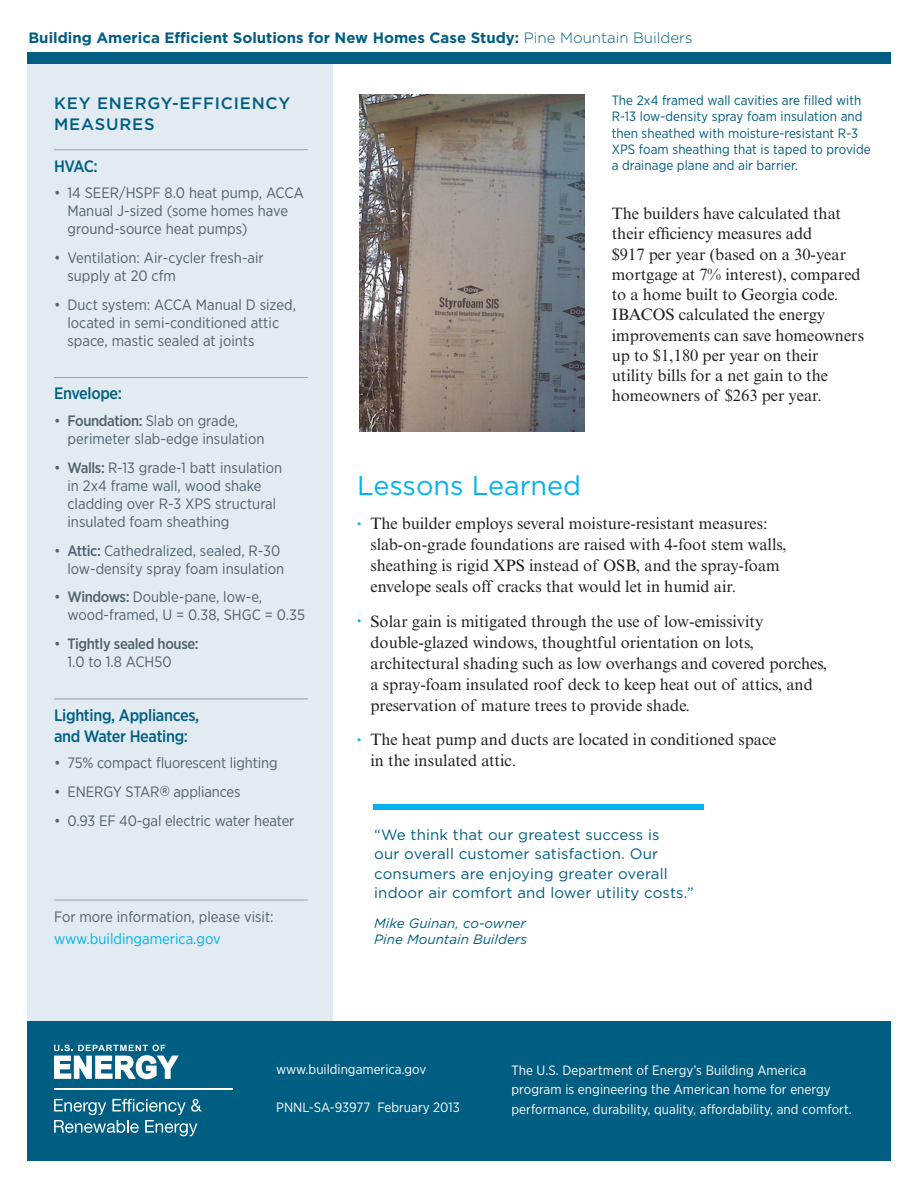
<style>
.page{position:relative;width:918px;height:1188px;background:#fff}
.page>*{position:absolute;margin:0;border:0;box-sizing:border-box;transform-origin:0 0}
.HEADER_1{font:27px "Gotham";color:#00b3ee}
.BULLET_TEXT{font:16.5px/21px "Times New Roman MT Std";color:#231f20}
.BODY{font:16.5px/20.2px "Times New Roman MT Std";color:#231f20}
.SIDEBAR_TEXT_Bold_Lt{font:500 16.5px/21px "Gotham Narrow";letter-spacing:-.02em;color:#005e82}
.SIDEBAR_HEADER{font:500 16.5px/21px "Gotham";letter-spacing:.05em;color:#005e82}
.SIDEBAR_Bullet_Text{font:15px/18px "Gotham Narrow";color:#52626f}
.HEADER_1-2{font:15px/19.5px "Gotham";letter-spacing:.01em;color:#005e82}
.t1{font:700 15px "Gotham";color:#005e82}
.SIDEBAR_TEXT_Bold_Lt-2{font:15px/21.8px "Gotham Narrow";color:#52626f}
.SIDEBAR_Bullet_Text-2{font:500 15px/18px "Gotham Narrow";letter-spacing:-.025em;color:#52626f}
.SIDEBAR_TEXT_GRAY{font:13.5px/19.5px "Gotham Narrow";letter-spacing:.005em;color:#fff}
.t2{font:13.5px/16.2px "Gotham Narrow";letter-spacing:.005em;color:#005e82}
.HEADER_1-3{font:italic 13.5px/16.2px "Gotham";color:#005e82}
.s1{font-weight:300}
.s2{font-weight:500}
.s3{font-weight:400}
.s4{font-size:28.5px}
.s5{color:#00b3ee}
.s6{font-size:12px;color:#00b3ee}
</style>
<div class="page">
<div style="left:27px;top:54px;width:306px;height:999px;background:#e1ebf1"></div>
<hr style="left:54px;top:150px;width:254px;height:1px;background:#9aa2ad">
<hr style="left:54px;top:377px;width:254px;height:1px;background:#9aa2ad">
<hr style="left:54px;top:699px;width:254px;height:1px;background:#9aa2ad">
<hr style="left:54px;top:900px;width:254px;height:1px;background:#9aa2ad">
<div style="left:373px;top:804px;width:331px;height:6px;background:#00b3ee"></div>
<img style="left:360px;top:94px;width:225px;height:338px">
<div style="left:27px;top:52px;width:864px;height:12px;background:#005e82"></div>
<div style="left:27px;top:1022px;width:864px;height:139px;background:#005e82"></div>
<svg style="left:54px;top:1045px;width:125px;height:34px"></svg>
<hr style="left:54px;top:1088px;width:179px;height:1px;background:#fff">
<svg style="left:54px;top:1099px;width:148px;height:37px"></svg>
<p class="t1" style="left:28px;top:29px;width:666px">Building America Efficient Solutions for New Homes Case Study: <span class="s1">Pine Mountain Builders</span></p>
<p class="SIDEBAR_HEADER" style="left:54px;top:93px;width:238px">KEY ENERGY-EFFICIENCY<br>MEASURES</p>
<p class="SIDEBAR_TEXT_Bold_Lt" style="left:54px;top:155px;width:45px">HVAC:</p>
<p class="SIDEBAR_Bullet_Text" style="left:68px;top:184px;width:238px;text-indent:-14px">• 14 SEER/HSPF 8.0 heat pump, ACCA<br>Manual J-sized (some homes have ground-source heat pumps)</p>
<p class="SIDEBAR_Bullet_Text" style="left:68px;top:248px;width:198px;text-indent:-14px">• Ventilation: Air-cycler fresh-air supply at 20 cfm</p>
<p class="SIDEBAR_Bullet_Text" style="left:68px;top:295px;width:230px;text-indent:-14px">• Duct system: ACCA Manual D sized, located in semi-conditioned attic space, mastic sealed at joints</p>
<p class="SIDEBAR_TEXT_Bold_Lt" style="left:54px;top:383px;width:70px">Envelope:</p>
<p class="SIDEBAR_Bullet_Text" style="left:68px;top:411px;width:198px;text-indent:-14px">• <span class="s2">Foundation:</span> Slab on grade, perimeter slab-edge insulation</p>
<p class="SIDEBAR_Bullet_Text" style="left:68px;top:458px;width:216px;text-indent:-14px">• <span class="s2">Walls:</span> R-13 grade-1 batt insulation in 2x4 frame wall, wood shake cladding over R-3 XPS structural insulated foam sheathing</p>
<p class="SIDEBAR_Bullet_Text" style="left:54px;top:541px;width:232px;text-align:right">• <span class="s2">Attic:</span> Cathedralized, sealed, R-30 low-density spray foam insulation</p>
<p class="SIDEBAR_Bullet_Text" style="left:68px;top:588px;width:239px;text-indent:-14px">• <span class="s2">Windows:</span> Double-pane, low-e, wood-framed, U = 0.38, SHGC = 0.35</p>
<p class="SIDEBAR_Bullet_Text-2" style="left:68px;top:635px;width:133px;text-indent:-14px"><span class="s3">•</span> Tightly sealed house:<br><span class="s3">1.0 to 1.8 ACH50</span></p>
<p class="SIDEBAR_TEXT_Bold_Lt" style="left:54px;top:704px;width:147px">Lighting, Appliances, and Water Heating:</p>
<p class="SIDEBAR_Bullet_Text" style="left:54px;top:754px;width:225px">• 75% compact fluorescent lighting</p>
<p class="SIDEBAR_Bullet_Text" style="left:54px;top:783px;width:188px">• ENERGY STAR<span class="s4">®</span> appliances</p>
<p class="SIDEBAR_Bullet_Text" style="left:54px;top:811px;width:242px">• 0.93 EF 40-gal electric water heater</p>
<p class="SIDEBAR_TEXT_Bold_Lt-2" style="left:54px;top:905px;width:221px">For more information, please visit: <span class="s5">www.buildingamerica.gov</span></p>
<p class="t2" style="left:612px;top:92px;width:261px">The 2x4 framed wall cavities are filled with R-13 low-density spray foam insulation and then sheathed with moisture-resistant R-3<br>XPS foam sheathing that is taped to provide a drainage plane and air barrier.</p>
<p class="BODY" style="left:612px;top:203px;width:254px">The builders have calculated that their efficiency measures add<br>$917 per year (based on a 30-year mortgage at 7% interest), compared to a home built to Georgia code.<br>IBACOS calculated the energy improvements can save homeowners up to $1,180 per year on their utility bills for a net gain to the homeowners of $263 per year.</p>
<p class="HEADER_1" style="left:357px;top:470px;width:226px">Lessons Learned</p>
<p class="BULLET_TEXT" style="left:370px;top:513px;width:418px;text-indent:-14px"><span class="s6">•</span> The builder employs several moisture-resistant measures: slab-on-grade foundations are raised with 4-foot stem walls, sheathing is rigid XPS instead of OSB, and the spray-foam envelope seals off cracks that would let in humid air.</p>
<p class="BULLET_TEXT" style="left:370px;top:611px;width:458px;text-indent:-14px"><span class="s6">•</span> Solar gain is mitigated through the use of low-emissivity double-glazed windows, thoughtful orientation on lots, architectural shading such as low overhangs and covered porches, a spray-foam insulated roof deck to keep heat out of attics, and preservation of mature trees to provide shade.</p>
<p class="BULLET_TEXT" style="left:370px;top:729px;width:408px;text-indent:-14px"><span class="s6">•</span> The heat pump and ducts are located in conditioned space in the insulated attic.</p>
<p class="HEADER_1-2" style="left:374px;top:824px;width:321px">“We think that our greatest success is<br>our overall customer satisfaction. Our consumers are enjoying greater overall indoor air comfort and lower utility costs.”</p>
<p class="HEADER_1-3" style="left:374px;top:915px;width:154px">Mike Guinan, co-owner<br>Pine Mountain Builders</p>
<p class="SIDEBAR_TEXT_GRAY" style="left:276px;top:1059px;width:151px">www.buildingamerica.gov</p>
<p class="SIDEBAR_TEXT_GRAY" style="left:276px;top:1097px;width:185px">PNNL-SA-93977 February 2013</p>
<p class="SIDEBAR_TEXT_GRAY" style="left:512px;top:1060px;width:342px">The U.S. Department of Energy’s Building America program is engineering the American home for energy performance, durability, quality, affordability, and comfort.</p>
</div>
